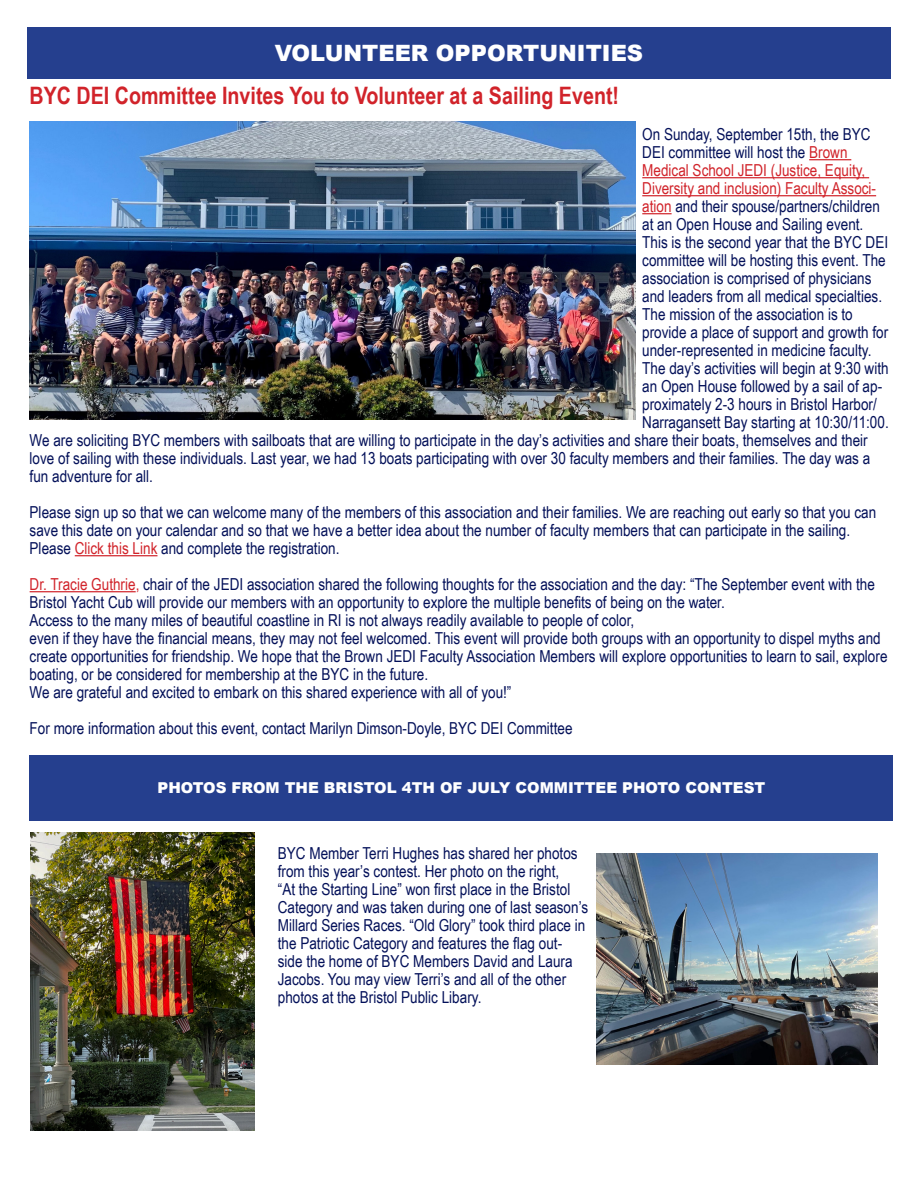
<style>
.page{position:relative;width:918px;height:1188px;background:#fff}
.page>*{position:absolute;margin:0;border:0;box-sizing:border-box;transform-origin:0 0}
.t1{font:700 24px "Arial Narrow";color:#d1232a}
.t2{font:900 22.5px "Arial";color:#fff}
.t3{font:16.5px/18px "Arial Narrow";color:#031059}
.t4{font:900 15px "Arial";color:#fff}
.s1{color:#d1232a}
</style>
<div class="page">
<div style="left:30px;top:755px;width:863px;height:66px;background:#253f8e"></div>
<hr style="left:809px;top:159px;width:42px;height:1px;background:#d1232a">
<hr style="left:642px;top:177px;width:227px;height:1px;background:#d1232a">
<hr style="left:642px;top:195px;width:234px;height:1px;background:#d1232a">
<hr style="left:642px;top:213px;width:30px;height:1px;background:#d1232a">
<hr style="left:75px;top:555px;width:82px;height:1px;background:#d1232a">
<hr style="left:30px;top:591px;width:106px;height:1px;background:#d1232a">
<img style="left:30px;top:122px;width:606px;height:298px">
<div style="left:27px;top:27px;width:864px;height:52px;background:#253f8e"></div>
<img style="left:597px;top:854px;width:281px;height:210px">
<img style="left:30px;top:832px;width:224px;height:299px">
<p class="t2" style="left:275px;top:37px;width:370px">VOLUNTEER OPPORTUNITIES</p>
<p class="t1" style="left:30px;top:77px;width:591px">BYC DEI Committee Invites You to Volunteer at a Sailing Event!</p>
<p class="t3" style="left:642px;top:125px;width:247px">On Sunday, September 15th, the BYC DEI committee will host the <span class="s1">Brown Medical School JEDI (Justice, Equity, Diversity and inclusion) Faculty Associ&shy;ation</span> and their spouse/partners/children at an Open House and Sailing event.<br>This is the second year that the BYC DEI committee will be hosting this event. The association is comprised of physicians and leaders from all medical specialties.<br>The mission of the association is to provide a place of support and growth for under-represented in medicine faculty.</p>
<p class="t3" style="left:642px;top:359px;width:248px">The day’s activities will begin at 9:30 with</p>
<p class="t3" style="left:642px;top:377px;width:241px">an Open House followed by a sail of ap-</p>
<p class="t3" style="left:642px;top:395px;width:236px">proximately 2-3 hours in Bristol Harbor/</p>
<p class="t3" style="left:642px;top:413px;width:248px">Narragansett Bay starting at 10:30/11:00.</p>
<p class="t3" style="left:30px;top:431px;width:840px">We are soliciting BYC members with sailboats that are willing to participate in the day’s activities and share their boats, themselves and their</p>
<p class="t3" style="left:30px;top:449px;width:842px">love of sailing with these individuals. Last year, we had 13 boats participating with over 30 faculty members and their families. The day was a</p>
<p class="t3" style="left:30px;top:467px;width:125px">fun adventure for all.</p>
<p class="t3" style="left:30px;top:503px;width:848px">Please sign up so that we can welcome many of the members of this association and their families. We are reaching out early so that you can save this date on your calendar and so that we have a better idea about the number of faculty members that can participate in the sailing.</p>
<p class="t3" style="left:30px;top:539px;width:311px">Please <span class="s1">Click this Link</span> and complete the registration.</p>
<p class="t3" style="left:30px;top:575px;width:847px"><span class="s1">Dr. Tracie Guthrie,</span> chair of the JEDI association shared the following thoughts for the association and the day: “The September event with the<br>Bristol Yacht Cub will provide our members with an opportunity to explore the multiple benefits of being on the water.</p>
<p class="t3" style="left:30px;top:611px;width:606px">Access to the many miles of beautiful coastline in RI is not always readily available to people of color,</p>
<p class="t3" style="left:30px;top:629px;width:859px">even if they have the financial means, they may not feel welcomed. This event will provide both groups with an opportunity to dispel myths and create opportunities for friendship. We hope that the Brown JEDI Faculty Association Members will explore opportunities to learn to sail, explore boating, or be considered for membership at the BYC in the future.</p>
<p class="t3" style="left:30px;top:683px;width:483px">We are grateful and excited to embark on this shared experience with all of you!”</p>
<p class="t3" style="left:30px;top:719px;width:544px">For more information about this event, contact Marilyn Dimson-Doyle, BYC DEI Committee</p>
<p class="t4" style="left:158px;top:777px;width:609px">PHOTOS FROM THE BRISTOL 4TH OF JULY COMMITTEE PHOTO CONTEST</p>
<p class="t3" style="left:278px;top:844px;width:312px">BYC Member Terri Hughes has shared her photos from this year’s contest. Her photo on the right,<br>“At the Starting Line” won first place in the Bristol Category and was taken during one of last season’s Millard Series Races. “Old Glory” took third place in the Patriotic Category and features the flag out&shy;side the home of BYC Members David and Laura Jacobs. You may view Terri’s and all of the other photos at the Bristol Public Libary.</p>
</div>
